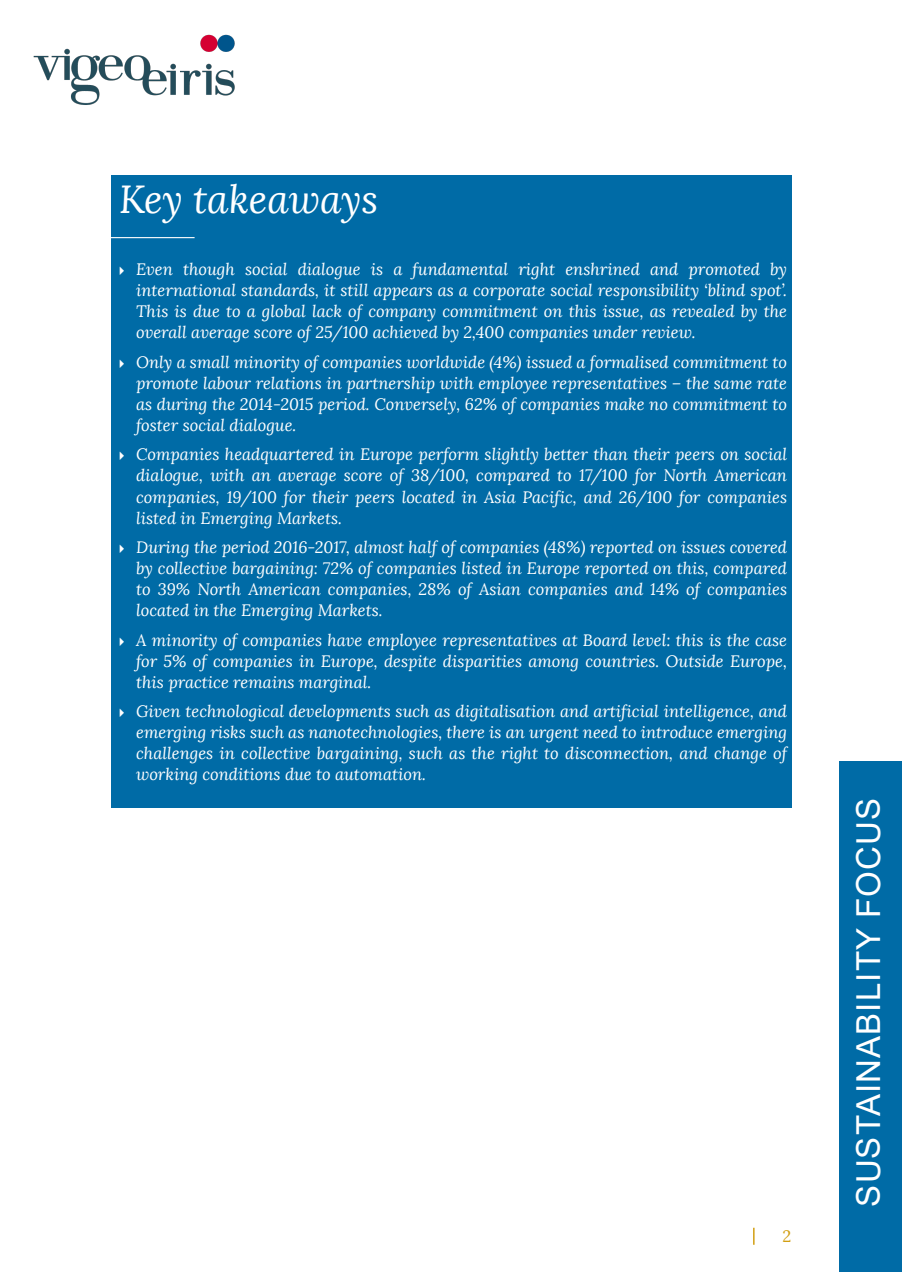
<style>
.page{position:relative;width:902px;height:1272px;background:#fff}
.page>*{position:absolute;margin:0;border:0;box-sizing:border-box;transform-origin:0 0}
.t1{font:italic 39px "Lora";color:#fff}
.t2{font:33px "Arial";letter-spacing:.035em;color:#fff}
.t3{font:italic 16.5px/21px "Lora";color:#fff;text-align:justify}
.t4{font:16.5px "Lora";color:#d29f13}
</style>
<div class="page">
<img style="left:33px;top:34px;width:202px;height:71px">
<svg style="left:753px;top:1227px;width:1px;height:17px"></svg>
<div style="left:839px;top:761px;width:62px;height:510px;background:#006ba6"></div>
<div style="left:111px;top:175px;width:680px;height:633px;background:#006ba6"></div>
<hr style="left:109px;top:237px;width:85px;height:1px;background:#fff">
<h1 class="t1" style="left:119px;top:175px;width:260px">Key takeaways</h1>
<p class="t3" style="left:136px;top:259px;width:652px">Even though social dialogue is a fundamental right enshrined and promoted by international standards, it still appears as a corporate social responsibility ‘blind spot’.<br>This is due to a global lack of company commitment on this issue, as revealed by the overall average score of 25/100 achieved by 2,400 companies under review.</p>
<p class="t3" style="left:136px;top:352px;width:652px">Only a small minority of companies worldwide (4%) issued a formalised commitment to promote labour relations in partnership with employee representatives – the same rate as during the 2014-2015 period. Conversely, 62% of companies make no commitment to foster social dialogue.</p>
<p class="t3" style="left:136px;top:444px;width:652px">Companies headquartered in Europe perform slightly better than their peers on social dialogue, with an average score of 38/100, compared to 17/100 for North American companies, 19/100 for their peers located in Asia Pacific, and 26/100 for companies listed in Emerging Markets.</p>
<p class="t3" style="left:136px;top:537px;width:652px">During the period 2016-2017, almost half of companies (48%) reported on issues covered by collective bargaining: 72% of companies listed in Europe reported on this, compared to 39% North American companies, 28% of Asian companies and 14% of companies located in the Emerging Markets.</p>
<p class="t3" style="left:136px;top:629px;width:652px">A minority of companies have employee representatives at Board level: this is the case for 5% of companies in Europe, despite disparities among countries. Outside Europe, this practice remains marginal.</p>
<p class="t3" style="left:136px;top:701px;width:652px">Given technological developments such as digitalisation and artificial intelligence, and emerging risks such as nanotechnologies, there is an urgent need to introduce emerging challenges in collective bargaining, such as the right to disconnection, and change of working conditions due to automation.</p>
<p class="t4" style="left:782px;top:1225px;width:10px">2</p>
<h2 class="t2" style="left:845px;top:1206px;width:410px;rotate:-90deg">SUSTAINABILITY FOCUS</h2>
</div>
